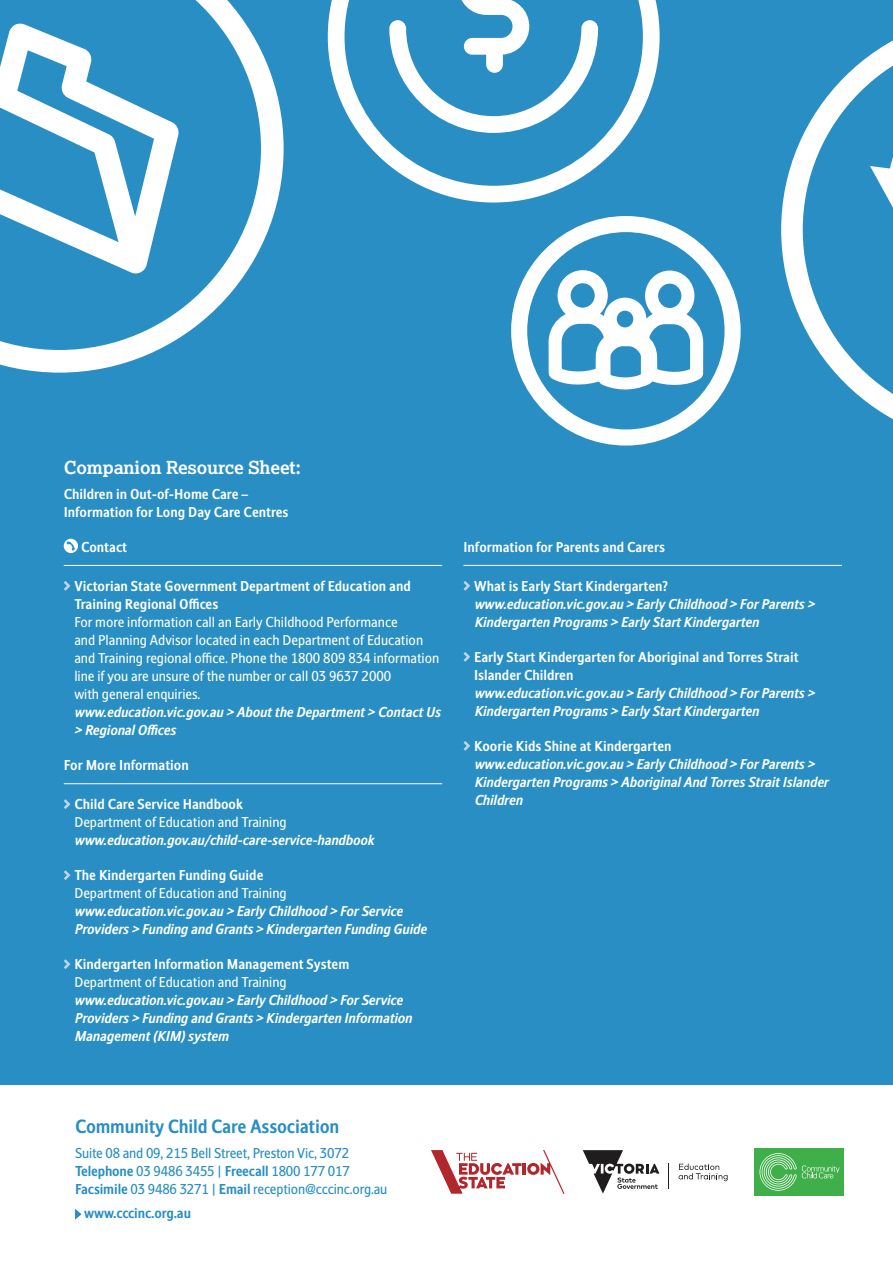
<style>
.page{position:relative;width:893px;height:1263px;background:#fff}
.page>*{position:absolute;margin:0;border:0;box-sizing:border-box;transform-origin:0 0}
.Body_NEW{font:700 18px "Stroudley";letter-spacing:-.01em;color:#288ec3}
.Body{font:700 18px "Lexia";letter-spacing:-.01em;color:#fff}
.Body-2{font:italic 700 13.5px/18px "Stroudley";letter-spacing:-.01em;color:#fff}
.Body_NEW-2{font:700 13.5px/18px "Stroudley";color:#fff}
.t1{font:13.5px/18px "Stroudley";color:#fff}
.Body_NEW-3{font:13.5px/18px "Stroudley";letter-spacing:-.01em;color:#288ec3}
.Body_NEW-4{font:700 13.5px "Stroudley";letter-spacing:-.01em;color:#288ec3}
.s1{font-weight:700}
</style>
<div class="page">
<div style="left:0;top:0;width:893px;height:1084px;background:#288ec3"></div>
<svg style="left:75px;top:1209px;width:7px;height:11px"></svg>
<hr style="left:64px;top:565px;width:378px;height:1px;background:#fff">
<div style="left:64px;top:539px;width:14px;height:14px;background:#fff;border-radius:50%"></div>
<svg style="left:66px;top:541px;width:9px;height:10px"></svg>
<svg style="left:64px;top:581px;width:6px;height:10px"></svg>
<hr style="left:64px;top:783px;width:378px;height:1px;background:#fff">
<svg style="left:64px;top:799px;width:6px;height:10px"></svg>
<svg style="left:64px;top:870px;width:6px;height:10px"></svg>
<svg style="left:64px;top:959px;width:6px;height:10px"></svg>
<div style="left:754px;top:1148px;width:90px;height:47px;background:#3eaf49"></div>
<svg style="left:759px;top:1153px;width:81px;height:38px"></svg>
<svg style="left:668px;top:1163px;width:1px;height:26px"></svg>
<svg style="left:583px;top:1150px;width:76px;height:43px"></svg>
<svg style="left:679px;top:1163px;width:49px;height:18px"></svg>
<svg style="left:431px;top:1150px;width:134px;height:44px"></svg>
<hr style="left:463px;top:565px;width:379px;height:1px;background:#fff">
<svg style="left:463px;top:581px;width:7px;height:10px"></svg>
<svg style="left:463px;top:652px;width:7px;height:10px"></svg>
<svg style="left:463px;top:741px;width:7px;height:10px"></svg>
<svg style="left:328px;top:0;width:332px;height:203px"></svg>
<svg style="left:389px;top:0;width:209px;height:133px"></svg>
<svg style="left:0;top:0;width:284px;height:373px"></svg>
<svg style="left:0;top:23px;width:179px;height:250px"></svg>
<svg style="left:781px;top:40px;width:112px;height:379px"></svg>
<svg style="left:870px;top:98px;width:23px;height:115px"></svg>
<div style="left:511px;top:216px;width:230px;height:230px;border:16px solid #fff;border-radius:50%"></div>
<svg style="left:542px;top:264px;width:168px;height:126px"></svg>
<p class="Body" style="left:64px;top:456px;width:239px">Companion Resource Sheet:</p>
<p class="Body_NEW-2" style="left:64px;top:485px;width:226px">Children in Out-of-Home Care –<br>Information for Long Day Care Centres</p>
<p class="Body_NEW-2" style="left:81px;top:538px;width:48px">Contact</p>
<p class="Body_NEW-2" style="left:74px;top:577px;width:338px">Victorian State Government Department of Education and<br>Training Regional Offices</p>
<p class="t1" style="left:74px;top:613px;width:366px">For more information call an Early Childhood Performance<br>and Planning Advisor located in each Department of Education and Training regional office. Phone the 1800 809 834 information line if you are unsure of the number or call 03 9637 2000<br>with general enquiries.</p>
<p class="Body-2" style="left:74px;top:703px;width:368px">www.education.vic.gov.au &gt; About the Department &gt; Contact Us &gt; Regional Offices</p>
<p class="Body_NEW-2" style="left:64px;top:756px;width:127px">For More Information</p>
<p class="Body_NEW-2" style="left:74px;top:795px;width:170px">Child Care Service Handbook</p>
<p class="t1" style="left:74px;top:813px;width:214px">Department of Education and Training</p>
<p class="Body-2" style="left:74px;top:831px;width:302px">www.education.gov.au/child-care-service-handbook</p>
<p class="Body_NEW-2" style="left:74px;top:866px;width:191px">The Kindergarten Funding Guide</p>
<p class="t1" style="left:74px;top:884px;width:214px">Department of Education and Training</p>
<p class="Body-2" style="left:74px;top:902px;width:354px">www.education.vic.gov.au &gt; Early Childhood &gt; For Service<br>Providers &gt; Funding and Grants &gt; Kindergarten Funding Guide</p>
<p class="Body_NEW-2" style="left:74px;top:955px;width:276px">Kindergarten Information Management System</p>
<p class="t1" style="left:74px;top:973px;width:214px">Department of Education and Training</p>
<p class="Body-2" style="left:74px;top:991px;width:339px">www.education.vic.gov.au &gt; Early Childhood &gt; For Service<br>Providers &gt; Funding and Grants &gt; Kindergarten Information<br>Management (KIM) system</p>
<p class="Body_NEW-2" style="left:463px;top:538px;width:203px">Information for Parents and Carers</p>
<p class="Body_NEW-2" style="left:474px;top:577px;width:195px">What is Early Start Kindergarten?</p>
<p class="Body-2" style="left:474px;top:595px;width:342px">www.education.vic.gov.au &gt; Early Childhood &gt; For Parents &gt;<br>Kindergarten Programs &gt; Early Start Kindergarten</p>
<p class="Body_NEW-2" style="left:474px;top:648px;width:326px">Early Start Kindergarten for Aboriginal and Torres Strait<br>Islander Children</p>
<p class="Body-2" style="left:474px;top:684px;width:342px">www.education.vic.gov.au &gt; Early Childhood &gt; For Parents &gt;<br>Kindergarten Programs &gt; Early Start Kindergarten</p>
<p class="Body_NEW-2" style="left:474px;top:737px;width:199px">Koorie Kids Shine at Kindergarten</p>
<p class="Body-2" style="left:474px;top:755px;width:356px">www.education.vic.gov.au &gt; Early Childhood &gt; For Parents &gt;<br>Kindergarten Programs &gt; Aboriginal And Torres Strait Islander<br>Children</p>
<p class="Body_NEW" style="left:75px;top:1116px;width:266px">Community Child Care Association</p>
<p class="Body_NEW-3" style="left:75px;top:1144px;width:314px">Suite 08 and 09, 215 Bell Street, Preston Vic, 3072<br><span class="s1">Telephone</span> 03 9486 3455 | <span class="s1">Freecall</span> 1800 177 017<br><span class="s1">Facsimile</span> 03 9486 3271 | <span class="s1">Email</span> reception@cccinc.org.au</p>
<p class="Body_NEW-4" style="left:84px;top:1205px;width:108px">www.cccinc.org.au</p>
</div>
